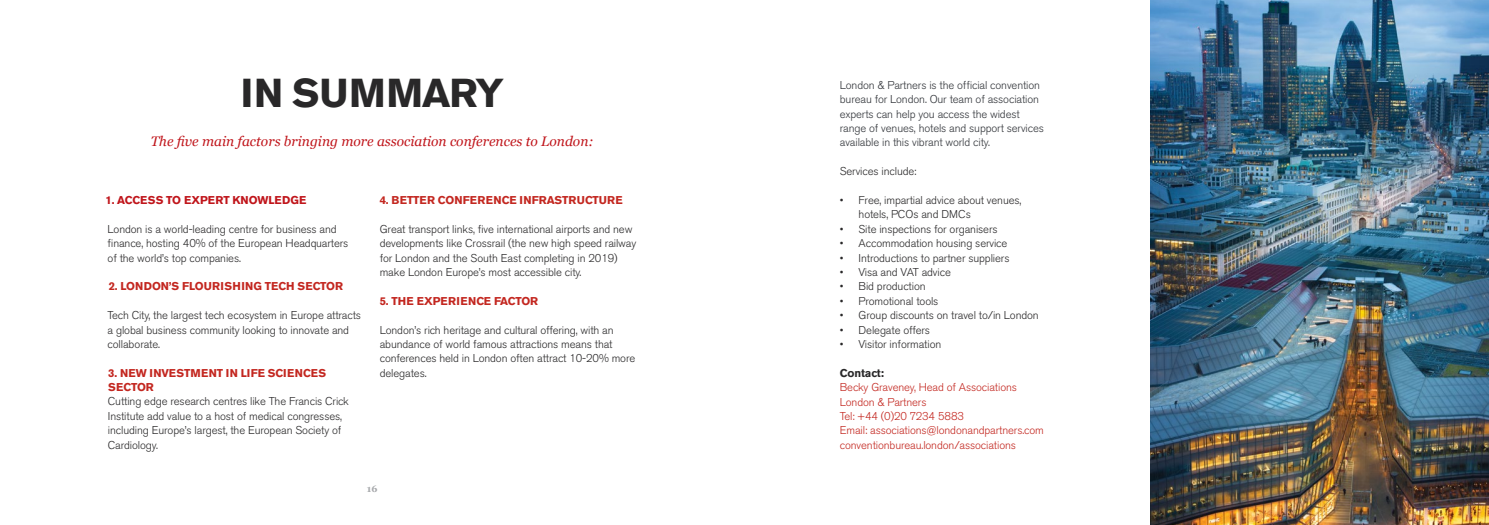
<style>
.page{position:relative;width:1489px;height:525px;background:#fff}
.page>*{position:absolute;margin:0;border:0;box-sizing:border-box;transform-origin:0 0}
.t1{font:700 40px "Akzidenz Grotesk BE";letter-spacing:-.005em;color:#292829}
.t2{font:italic 13.75px "Georgia";color:#c0151b}
.t3{font:300 11.25px/14.4px "Akzidenz Grotesk BE";letter-spacing:-.01em;color:#292829}
.t4{font:300 11.25px/14.4px "Akzidenz Grotesk BE";letter-spacing:-.01em;color:#313439}
.t5{font:300 11.25px/14.4px "Akzidenz Grotesk BE";letter-spacing:-.01em;color:#c32720}
.t6{font:700 11.25px/14.4px "Akzidenz Grotesk BE";letter-spacing:.01em;color:#c32720}
.t7{font:700 11.25px "Akzidenz Grotesk BE";letter-spacing:-.01em;color:#c32720}
.t8{font:700 11.25px "Akzidenz Grotesk BE";letter-spacing:.01em;color:#c0151b}
.t9{font:700 11.25px "Akzidenz Grotesk BE";letter-spacing:-.01em;color:#292829}
.t10{font:700 9.38px "Georgia";color:#a7a9ac}
</style>
<div class="page">
<img style="left:1150px;top:0;width:338px;height:524px">
<h1 class="t1" style="left:241px;top:70px;width:264px">IN SUMMARY</h1>
<p class="t2" style="left:151px;top:132px;width:444px">The five main factors bringing more association conferences to London:</p>
<p class="t8" style="left:105px;top:193px;width:202px">1. ACCESS TO EXPERT KNOWLEDGE</p>
<p class="t3" style="left:108px;top:222px;width:242px">London is a world-leading centre for business and finance, hosting 40% of the European Headquarters of the world’s top companies.</p>
<p class="t6" style="left:109px;top:279px;width:236px">2. LONDON’S FLOURISHING TECH SECTOR</p>
<p class="t3" style="left:108px;top:308px;width:255px">Tech City, the largest tech ecosystem in Europe attracts a global business community looking to innovate and collaborate.</p>
<p class="t6" style="left:108px;top:365px;width:219px">3. NEW INVESTMENT IN LIFE SCIENCES<br>SECTOR</p>
<p class="t3" style="left:108px;top:394px;width:242px">Cutting edge research centres like The Francis Crick Institute add value to a host of medical congresses, including Europe’s largest, the European Society of Cardiology.</p>
<p class="t7" style="left:380px;top:193px;width:245px">4. BETTER CONFERENCE INFRASTRUCTURE</p>
<p class="t3" style="left:380px;top:222px;width:258px">Great transport links, five international airports and new developments like Crossrail (the new high speed railway for London and the South East completing in 2019) make London Europe’s most accessible city.</p>
<p class="t6" style="left:380px;top:293px;width:160px">5. THE EXPERIENCE FACTOR</p>
<p class="t3" style="left:380px;top:322px;width:257px">London’s rich heritage and cultural offering, with an abundance of world famous attractions means that conferences held in London often attract 10-20% more delegates.</p>
<p class="t10" style="left:367px;top:481px;width:12px">16</p>
<p class="t4" style="left:839px;top:78px;width:206px">London &amp; Partners is the official convention bureau for London. Our team of association experts can help you access the widest range of venues, hotels and support services available in this vibrant world city.</p>
<p class="t3" style="left:839px;top:164px;width:78px">Services include:</p>
<p class="t3" style="left:858px;top:193px;width:164px;text-indent:-19px">• Free, impartial advice about venues, hotels, PCOs and DMCs</p>
<p class="t3" style="left:839px;top:222px;width:159px">• Site inspections for organisers</p>
<p class="t3" style="left:839px;top:236px;width:169px">• Accommodation housing service</p>
<p class="t3" style="left:839px;top:250px;width:171px">• Introductions to partner suppliers</p>
<p class="t3" style="left:839px;top:265px;width:112px">• Visa and VAT advice</p>
<p class="t3" style="left:839px;top:279px;width:87px">• Bid production</p>
<p class="t3" style="left:839px;top:294px;width:100px">• Promotional tools</p>
<p class="t3" style="left:839px;top:308px;width:200px">• Group discounts on travel to/in London</p>
<p class="t3" style="left:839px;top:322px;width:92px">• Delegate offers</p>
<p class="t3" style="left:839px;top:337px;width:103px">• Visitor information</p>
<p class="t9" style="left:839px;top:366px;width:46px">Contact:</p>
<p class="t5" style="left:839px;top:380px;width:205px">Becky Graveney, Head of Associations London &amp; Partners<br>Tel: +44 (0)20 7234 5883<br>Email: associations@londonandpartners.com conventionbureau.london/associations</p>
</div>
